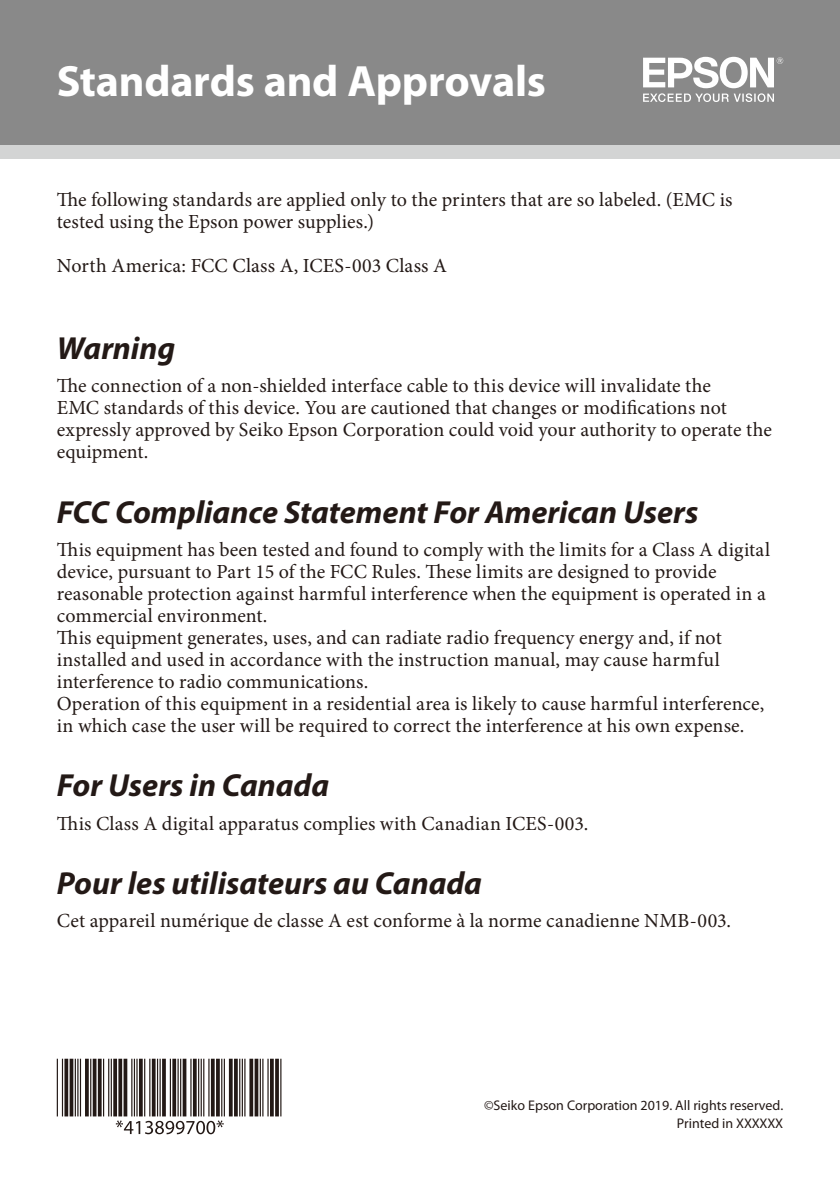
<style>
.page{position:relative;width:840px;height:1191px;background:#fff}
.page>*{position:absolute;margin:0;border:0;box-sizing:border-box;transform-origin:0 0}
.t1{font:700 44px "Myriad Pro";letter-spacing:-.005em;color:#fff}
.t2{font:italic 700 32px "Myriad Pro";color:#231916}
.t3{font:20px/22px "Minion Pro";letter-spacing:.005em;color:#231916}
.t4{font:14px/18px "Myriad Pro";color:#231916;text-align:right}
</style>
<div class="page">
<div style="left:0;top:0;width:839px;height:159px;background:#d3d4d4"></div>
<div style="left:0;top:0;width:839px;height:145px;background:#898989"></div>
<hr style="left:75px;top:1058px;width:1px;height:58px;background:#231916">
<hr style="left:70px;top:1058px;width:3px;height:58px;background:#231916">
<svg style="left:64px;top:1058px;width:4px;height:58px"></svg>
<hr style="left:62px;top:1058px;width:1px;height:58px;background:#231916">
<hr style="left:57px;top:1058px;width:1px;height:58px;background:#231916">
<hr style="left:93px;top:1058px;width:3px;height:58px;background:#231916">
<hr style="left:90px;top:1058px;width:1px;height:58px;background:#231916">
<svg style="left:85px;top:1058px;width:4px;height:58px"></svg>
<hr style="left:80px;top:1058px;width:1px;height:58px;background:#231916">
<hr style="left:77px;top:1058px;width:1px;height:58px;background:#231916">
<svg style="left:113px;top:1058px;width:4px;height:58px"></svg>
<hr style="left:111px;top:1058px;width:1px;height:58px;background:#231916">
<hr style="left:108px;top:1058px;width:1px;height:58px;background:#231916">
<hr style="left:103px;top:1058px;width:1px;height:58px;background:#231916">
<svg style="left:98px;top:1058px;width:4px;height:58px"></svg>
<hr style="left:136px;top:1058px;width:1px;height:58px;background:#231916">
<hr style="left:134px;top:1058px;width:1px;height:58px;background:#231916">
<hr style="left:131px;top:1058px;width:1px;height:58px;background:#231916">
<svg style="left:123px;top:1058px;width:4px;height:58px"></svg>
<svg style="left:118px;top:1058px;width:4px;height:58px"></svg>
<hr style="left:157px;top:1058px;width:1px;height:58px;background:#231916">
<hr style="left:152px;top:1058px;width:3px;height:58px;background:#231916">
<hr style="left:149px;top:1058px;width:1px;height:58px;background:#231916">
<hr style="left:144px;top:1058px;width:1px;height:58px;background:#231916">
<svg style="left:139px;top:1058px;width:4px;height:58px"></svg>
<hr style="left:177px;top:1058px;width:2px;height:58px;background:#231916">
<svg style="left:172px;top:1058px;width:4px;height:58px"></svg>
<hr style="left:170px;top:1058px;width:1px;height:58px;background:#231916">
<svg style="left:162px;top:1058px;width:4px;height:58px"></svg>
<hr style="left:159px;top:1058px;width:2px;height:58px;background:#231916">
<hr style="left:198px;top:1058px;width:1px;height:58px;background:#231916">
<hr style="left:193px;top:1058px;width:3px;height:58px;background:#231916">
<hr style="left:190px;top:1058px;width:1px;height:58px;background:#231916">
<svg style="left:182px;top:1058px;width:4px;height:58px"></svg>
<hr style="left:180px;top:1058px;width:1px;height:58px;background:#231916">
<svg style="left:216px;top:1058px;width:4px;height:58px"></svg>
<hr style="left:211px;top:1058px;width:3px;height:58px;background:#231916">
<hr style="left:208px;top:1058px;width:1px;height:58px;background:#231916">
<hr style="left:203px;top:1058px;width:1px;height:58px;background:#231916">
<hr style="left:200px;top:1058px;width:2px;height:58px;background:#231916">
<hr style="left:239px;top:1058px;width:1px;height:58px;background:#231916">
<svg style="left:234px;top:1058px;width:4px;height:58px"></svg>
<hr style="left:229px;top:1058px;width:3px;height:58px;background:#231916">
<hr style="left:224px;top:1058px;width:1px;height:58px;background:#231916">
<hr style="left:221px;top:1058px;width:1px;height:58px;background:#231916">
<hr style="left:259px;top:1058px;width:2px;height:58px;background:#231916">
<svg style="left:254px;top:1058px;width:4px;height:58px"></svg>
<svg style="left:249px;top:1058px;width:4px;height:58px"></svg>
<hr style="left:244px;top:1058px;width:1px;height:58px;background:#231916">
<hr style="left:241px;top:1058px;width:2px;height:58px;background:#231916">
<hr style="left:280px;top:1058px;width:1px;height:58px;background:#231916">
<svg style="left:275px;top:1058px;width:4px;height:58px"></svg>
<hr style="left:270px;top:1058px;width:3px;height:58px;background:#231916">
<hr style="left:267px;top:1058px;width:1px;height:58px;background:#231916">
<hr style="left:262px;top:1058px;width:1px;height:58px;background:#231916">
<svg style="left:116px;top:1120px;width:107px;height:14px"></svg>
<svg style="left:643px;top:57px;width:139px;height:45px"></svg>
<h1 class="t1" style="left:57px;top:53px;width:490px">Standards and Approvals</h1>
<p class="t3" style="left:57px;top:189px;width:677px">The following standards are applied only to the printers that are so labeled (. EMC is tested using the Epson power supplies (.</p>
<p class="t3" style="left:57px;top:255px;width:391px">North America: FCC Class A, ICES-003 Class A</p>
<h2 class="t2" style="left:57px;top:327px;width:120px">Warning</h2>
<p class="t3" style="left:57px;top:375px;width:716px">The connection of a non-shielded interface cable to this device will invalidate the<br>EMC standards of this device. You are cautioned that changes or modifications not expressly approved by Seiko Epson Corporation could void your authority to operate the equipment.</p>
<h2 class="t2" style="left:57px;top:491px;width:642px">FCC Compliance Statement For American Users</h2>
<p class="t3" style="left:57px;top:538px;width:714px">This equipment has been tested and found to comply with the limits for a Class A digital device, pursuant to Part 15 of the FCC Rules. These limits are designed to provide reasonable protection against harmful interference when the equipment is operated in a commercial environment.<br>This equipment generates, uses, and can radiate radio frequency energy and if, not installed and used in accordance with the instruction manual, may cause harmful interference to radio communications.<br>Operation of this equipment in a residential area is likely to cause harmful interference, in which case the user will be required to correct the interference at his own expense.</p>
<h2 class="t2" style="left:57px;top:764px;width:274px">For Users in Canada</h2>
<p class="t3" style="left:57px;top:812px;width:533px">This Class A digital apparatus complies with Canadian ICES-003.</p>
<h2 class="t2" style="left:57px;top:862px;width:426px">Pour les utilisateurs au Canada</h2>
<p class="t3" style="left:57px;top:910px;width:675px">Cet appareil numérique de classe A est conforme laà norme canadienne NMB-003.</p>
<p class="t4" style="left:484px;top:1096px;width:300px">©Seiko Epson Corporation 2019. All rights reserved.<br>Printed in XXXXXX</p>
</div>
